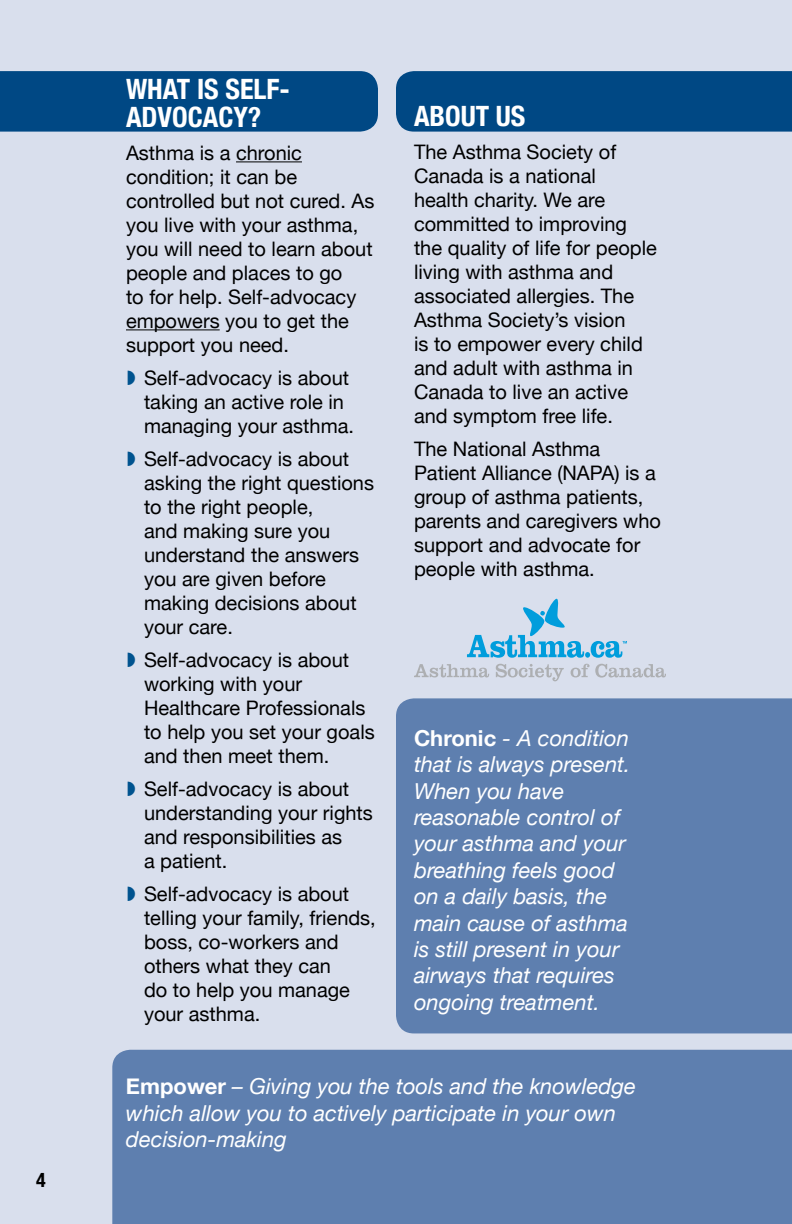
<style>
.page{position:relative;width:792px;height:1224px;background:#d9dfed}
.page>*{position:absolute;margin:0;border:0;box-sizing:border-box;transform-origin:0 0}
.t1{font:700 condensed 28px/28px "Helvetica Neue";color:#fff}
.t2{font:italic 22px/26.4px "Helvetica Neue";color:#fff}
.t3{font:20px/24px "Helvetica Neue";color:#000}
.t4{font:700 condensed 20px "Helvetica Neue";color:#000}
.s1{font-weight:700;font-style:normal}
</style>
<div class="page">
<div style="left:112px;top:1050px;width:680px;height:174px;background:#5e7faf"></div>
<div style="left:396px;top:698px;width:396px;height:335px;background:#5e7faf"></div>
<div style="left:396px;top:71px;width:396px;height:61px;background:#004884"></div>
<div style="left:0;top:71px;width:378px;height:61px;background:#004884"></div>
<hr style="left:236px;top:161px;width:66px;height:1px;background:#000">
<hr style="left:126px;top:329px;width:94px;height:1px;background:#000">
<svg style="left:467px;top:598px;width:160px;height:60px"></svg>
<svg style="left:414px;top:664px;width:75px;height:13px"></svg>
<svg style="left:496px;top:664px;width:68px;height:17px"></svg>
<svg style="left:571px;top:664px;width:95px;height:14px"></svg>
<p class="t4" style="left:36px;top:1163px;width:11px">4</p>
<h1 class="t1" style="left:126px;top:73px;width:165px">WHAT IS SELF-<br>ADVOCACY?</h1>
<p class="t3" style="left:126px;top:139px;width:250px">Asthma is a chronic condition; it can be controlled but not cured. As you live with your asthma, you will need to learn about people and places to go<br>to for help. Self-advocacy empowers you to get the support you need.</p>
<p class="t3" style="left:144px;top:364px;width:212px">Self-advocacy is about taking an active role in managing your asthma.</p>
<p class="t3" style="left:144px;top:445px;width:232px">Self-advocacy is about asking the right questions to the right people,<br>and making sure you understand the answers you are given before making decisions about your care.</p>
<p class="t3" style="left:144px;top:646px;width:232px">Self-advocacy is about working with your<br>Healthcare Professionals to help you set your goals and then meet them.</p>
<p class="t3" style="left:144px;top:775px;width:230px">Self-advocacy is about understanding your rights and responsibilities as<br>a patient.</p>
<p class="t3" style="left:144px;top:880px;width:233px">Self-advocacy is about telling your family, friends, boss, co-workers and others what they can<br>do to help you manage your asthma.</p>
<h1 class="t1" style="left:414px;top:100px;width:113px">ABOUT US</h1>
<p class="t3" style="left:414px;top:139px;width:244px">The Asthma Society of<br>Canada is a national<br>health charity. We are committed to improving the quality of life for people living with asthma and associated allergies. The<br>Asthma Society’s vision<br>is to empower every child and adult with asthma in<br>Canada to live an active and symptom free life.</p>
<p class="t3" style="left:414px;top:436px;width:249px">The National Asthma<br>Patient Alliance (NAPA) is a group of asthma patients, parents and caregivers who support and advocate for people with asthma.</p>
<p class="t2" style="left:414px;top:724px;width:218px"><span class="s1">Chronic</span> - A condition that is always present.<br>When you have reasonable control of your asthma and your breathing feels good on a daily basis, the main cause of asthma is still present in your airways that requires ongoing treatment.</p>
<p class="t2" style="left:126px;top:1072px;width:512px"><span class="s1">Empower</span> – Giving you the tools and the knowledge which allow you to actively participate in your own decision-making</p>
</div>
